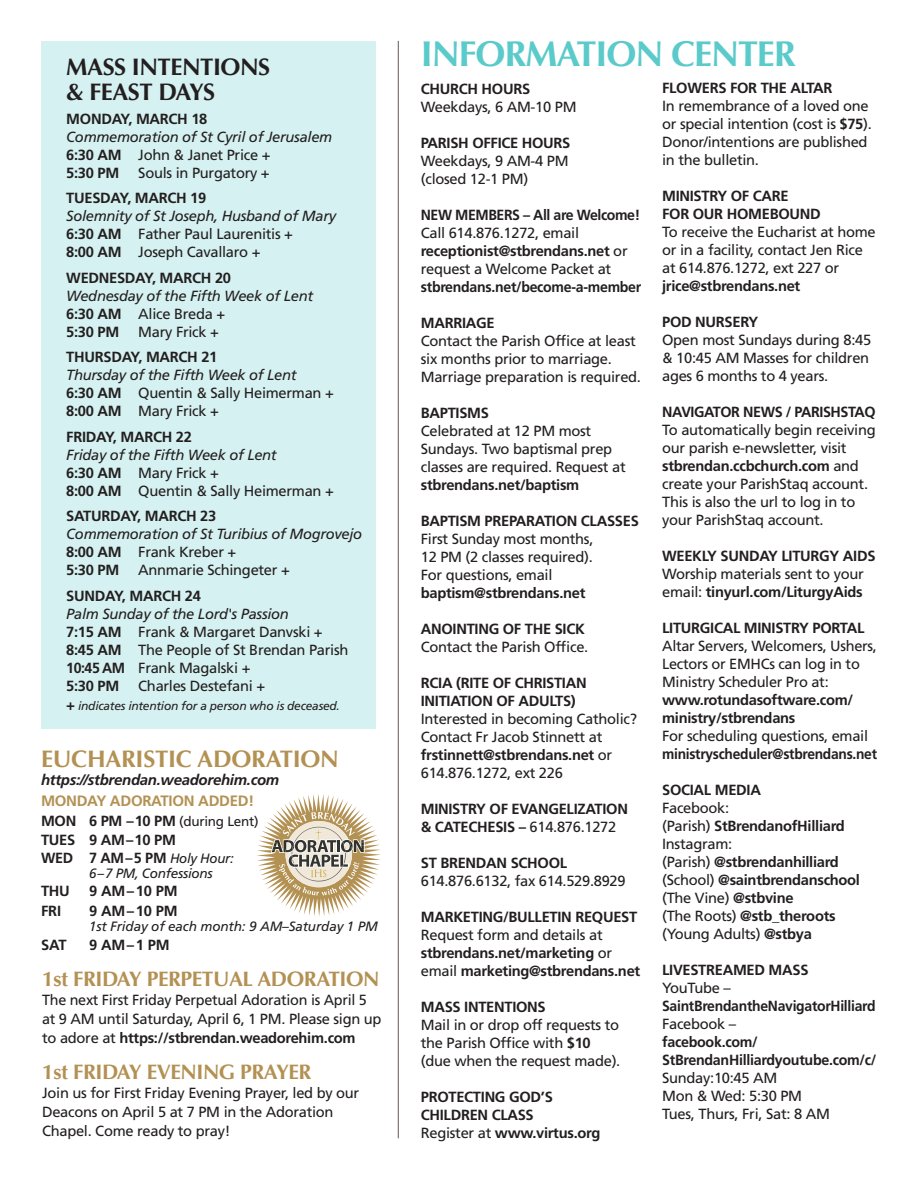
<style>
.page{position:relative;width:918px;height:1188px;background:#fff}
.page>*{position:absolute;margin:0;border:0;box-sizing:border-box;transform-origin:0 0}
.t1{font:700 36px "Optima";letter-spacing:-.03em;color:#5bcaca}
.t2{font:700 24px/25.5px "Optima";letter-spacing:-.02em;color:#231f20}
.t3{font:700 24px "Optima";letter-spacing:-.01em;color:#b39153}
.t4{font:700 21px "Optima";letter-spacing:-.02em;color:#b39153}
.t5{font:italic 700 15px/21px "Frutiger LT Std";letter-spacing:-.02em;color:#231f20}
.t6{font:14.7px/18px "Frutiger LT Std";letter-spacing:-.02em;color:#231f20}
.t7{font:700 14.7px/18px "Frutiger LT Std";letter-spacing:-.02em;color:#231f20}
.t8{font:italic 14.7px/18px "Frutiger LT Std";letter-spacing:-.02em;color:#231f20}
.t9{font:700 14.7px/18px "Frutiger LT Std";letter-spacing:-.02em;color:#231f20;scale:.96 1}
.t10{font:italic 13.5px "Frutiger LT Std";letter-spacing:-.01em;color:#231f20}
.t11{font:13.5px "Frutiger LT Std";letter-spacing:-.02em;color:#231f20}
.t12{font:italic 12px "Frutiger LT Std";letter-spacing:-.02em;color:#231f20}
.s1{font-weight:700;font-style:normal}
.s2{font-style:normal}
.s3{font-weight:700}
.s4{font-style:italic}
.s5{font-weight:400;font-style:italic}
.s6{font-weight:400}
.s7{font-weight:700;font-style:normal;font-size:15px}
.s8{font-style:normal;color:#b39153}
.s9{font-weight:700;font-size:14.7px}
.s10{font-weight:400;font-style:italic;font-size:13.5px}
</style>
<div class="page">
<hr style="left:398px;top:41px;width:1px;height:1097px;background:#655a56">
<div style="left:41px;top:41px;width:335px;height:688px;background:#d6f1f1"></div>
<svg style="left:257px;top:794px;width:124px;height:122px"></svg>
<p class="t2" style="left:66px;top:54px;width:205px">MASS INTENTIONS &amp; FEAST DAYS</p>
<p class="t8" style="left:66px;top:110px;width:268px"><span class="s1">MONDAY, MARCH 18<br></span>Commemoration of St Cyril of Jerusalem<br><span class="s1">6:30 AM</span> <span class="s2">John &amp; Janet Price +<br></span><span class="s1">5:30 PM</span></p>
<p class="t6" style="left:66px;top:160px;width:205px;line-height:25.5px;text-indent:72px">Souls in Purgatory +<br><span class="s3">TUESDAY, MARCH 19</span></p>
<p class="t6" style="left:66px;top:207px;width:271px"><span class="s4">Solemnity of St Joseph, Husband of Mary<br></span><span class="s3">6:30 AM</span> Father Paul Laurenitis +<br><span class="s3">8:00 AM</span> Joseph Cavallaro +</p>
<p class="t7" style="left:66px;top:269px;width:248px">WEDNESDAY, MARCH 20<br><span class="s5">Wednesday of the Fifth Week of Lent<br></span>6:30 AM <span class="s6">Alice Breda +<br></span>5:30 PM</p>
<p class="t7" style="left:66px;top:319px;width:154px;line-height:25.5px;text-align:right"><span class="s6">Mary Frick +<br></span>THURSDAY, MARCH 21</p>
<p class="t6" style="left:66px;top:366px;width:269px"><span class="s4">Thursday of the Fifth Week of Lent<br></span><span class="s3">6:30 AM</span> Quentin &amp; Sally Heimerman +<br><span class="s3">8:00 AM</span> Mary Frick +</p>
<p class="t6" style="left:66px;top:428px;width:269px"><span class="s3">FRIDAY, MARCH 22<br></span><span class="s4">Friday of the Fifth Week of Lent<br></span><span class="s3">6:30 AM</span> Mary Frick +<br><span class="s3">8:00 AM</span> Quentin &amp; Sally Heimerman +</p>
<p class="t8" style="left:66px;top:507px;width:297px"><span class="s1">SATURDAY, MARCH 23<br></span>Commemoration of St Turibius of Mogrovejo<br><span class="s1">8:00 AM</span> <span class="s2">Frank Kreber +<br></span><span class="s1">5:30 PM</span></p>
<p class="t6" style="left:66px;top:557px;width:225px;line-height:25.5px;text-indent:72px">Annmarie Schingeter +<br><span class="s3">SUNDAY, MARCH 24</span></p>
<p class="t6" style="left:66px;top:605px;width:284px"><span class="s4">Palm Sunday of the Lord's Passion<br></span><span class="s3">7:15 AM</span> Frank &amp; Margaret Danvski +<br><span class="s3">8:45 AM</span> The People of St Brendan Parish<br><span class="s3">10:45 AM</span> Frank Magalski +<br><span class="s3">5:30 PM</span></p>
<p class="t6" style="left:138px;top:677px;width:128px">Charles Destefani +</p>
<p class="t12" style="left:66px;top:699px;width:275px"><span class="s7">+</span> indicates intention for a person who is deceased.</p>
<p class="t3" style="left:41px;top:745px;width:299px">EUCHARISTIC ADORATION</p>
<p class="t5" style="left:41px;top:770px;width:240px">https://stbrendan.weadorehim.com<br><span class="s8">MONDAY ADORATION ADDED!</span></p>
<p class="t11" style="left:41px;top:813px;width:219px"><span class="s9">MON 6 PM – 10 PM</span> (during Lent)</p>
<p class="t7" style="left:41px;top:831px;width:194px">TUES 9 AM – 10 PM<br>WED 7 AM – 5 PM <span class="s10">Holy Hour:</span></p>
<p class="t10" style="left:89px;top:866px;width:125px">6 – 7 PM, Confessions</p>
<p class="t7" style="left:41px;top:882px;width:30px">THU</p>
<p class="t7" style="left:89px;top:882px;width:90px">9 AM – 10 PM</p>
<p class="t7" style="left:41px;top:902px;width:22px">FRI</p>
<p class="t7" style="left:89px;top:902px;width:90px">9 AM – 10 PM</p>
<p class="t10" style="left:89px;top:918px;width:291px">1st Friday of each month: 9 AM–Saturday 1 PM</p>
<p class="t7" style="left:41px;top:936px;width:27px">SAT</p>
<p class="t7" style="left:89px;top:936px;width:82px">9 AM – 1 PM</p>
<p class="t4" style="left:42px;top:967px;width:339px">1st FRIDAY PERPETUAL ADORATION</p>
<p class="t6" style="left:42px;top:991px;width:341px;line-height:19.2px">The next First Friday Perpetual Adoration is April 5 at 9 AM until Saturday, April 6, 1 PM. Please sign up to adore at <span class="s3">https://stbrendan.weadorehim.com</span></p>
<p class="t4" style="left:42px;top:1060px;width:271px">1st FRIDAY EVENING PRAYER</p>
<p class="t6" style="left:42px;top:1084px;width:319px;line-height:18.8px">Join us for First Friday Evening Prayer, led by our<br>Deacons on April 5 at 7 PM in the Adoration<br>Chapel. Come ready to pray!</p>
<p class="t1" style="left:421px;top:33px;width:377px">INFORMATION CENTER</p>
<p class="t6" style="left:421px;top:80px;width:157px"><span class="s3">CHURCH HOURS<br></span>Weekdays, 6 AM-10 PM</p>
<p class="t6" style="left:421px;top:134px;width:151px"><span class="s3">PARISH OFFICE HOURS<br></span>Weekdays, 9 AM-4 PM (closed 12-1 PM)</p>
<p class="t9" style="left:421px;top:206px;width:231px">NEW MEMBERS – All are Welcome!<br><span class="s6">Call 614.876.1272, email </span>receptionist@stbrendans.net <span class="s6">or request a Welcome Packet at </span>stbrendans.net/become-a-member</p>
<p class="t6" style="left:421px;top:314px;width:222px"><span class="s3">MARRIAGE<br></span>Contact the Parish Office at least six months prior to marriage.<br>Marriage preparation is required.</p>
<p class="t6" style="left:421px;top:404px;width:206px"><span class="s3">BAPTISMS<br></span>Celebrated at 12 PM most<br>Sundays. Two baptismal prep classes are required. Request at <span class="s3">stbrendans.net/baptism</span></p>
<p class="t6" style="left:421px;top:512px;width:220px"><span class="s3">BAPTISM PREPARATION CLASSES<br></span>First Sunday most months,<br>12 PM (2 classes required).<br>For questions, email <span class="s3">baptism@stbrendans.net</span></p>
<p class="t6" style="left:421px;top:620px;width:169px"><span class="s3">ANOINTING OF THE SICK<br></span>Contact the Parish Office.</p>
<p class="t6" style="left:421px;top:674px;width:218px"><span class="s3">RCIA (RITE OF CHRISTIAN<br>INITIATION OF ADULTS)<br></span>Interested in becoming Catholic?<br>Contact Fr Jacob Stinnett at <span class="s3">frstinnett@stbrendans.net</span> or<br>614.876.1272, ext 226</p>
<p class="t7" style="left:421px;top:800px;width:209px">MINISTRY OF EVANGELIZATION &amp; CATECHESIS – <span class="s6">614.876.1272</span></p>
<p class="t6" style="left:421px;top:854px;width:206px"><span class="s3">ST BRENDAN SCHOOL<br></span>614.876.6132, fax 614.529.8929</p>
<p class="t7" style="left:421px;top:908px;width:221px">MARKETING/BULLETIN REQUEST<br><span class="s6">Request form and details at </span>stbrendans.net/marketing <span class="s6">or email</span> marketing@stbrendans.net</p>
<p class="t6" style="left:421px;top:998px;width:201px"><span class="s3">MASS INTENTIONS<br></span>Mail in or drop off requests to the Parish Office with <span class="s3">$10 </span>(due when the request made).</p>
<p class="t7" style="left:421px;top:1088px;width:181px">PROTECTING GOD’S<br>CHILDREN CLASS<br><span class="s6">Register at</span> www.virtus.org</p>
<p class="t6" style="left:662px;top:79px;width:211px"><span class="s3">FLOWERS FOR THE ALTAR<br></span>In remembrance of a loved one or special intention (cost is <span class="s3">$75</span>).<br>Donor/intentions are published in the bulletin.</p>
<p class="t6" style="left:662px;top:187px;width:215px"><span class="s3">MINISTRY OF CARE<br>FOR OUR HOMEBOUND<br></span>To receive the Eucharist at home or in a facility, contact Jen Rice at 614.876.1272, ext 227 or <span class="s3">jrice@stbrendans.net</span></p>
<p class="t6" style="left:662px;top:313px;width:211px"><span class="s3">POD NURSERY<br></span>Open most Sundays during 8:45 &amp; 10:45 AM Masses for children ages 6 months to 4 years.</p>
<p class="t6" style="left:662px;top:403px;width:215px"><span class="s3">NAVIGATOR NEWS / PARISHSTAQ<br></span>To automatically begin receiving our parish e-newsletter, visit <span class="s3">stbrendan.ccbchurch.com</span> and create your ParishStaq account.<br>This is also the url to log in to your ParishStaq account.</p>
<p class="t7" style="left:662px;top:547px;width:215px">WEEKLY SUNDAY LITURGY AIDS<br><span class="s6">Worship materials sent to your email:</span> tinyurl.com/LiturgyAids</p>
<p class="t6" style="left:662px;top:619px;width:216px"><span class="s3">LITURGICAL MINISTRY PORTAL<br></span>Altar Servers, Welcomers, Ushers,<br>Lectors or EMHCs can log in to<br>Ministry Scheduler Pro at: <span class="s3">www.rotundasoftware.com/ ministry/stbrendans<br></span>For scheduling questions, email <span class="s3">ministryscheduler@stbrendans.net</span></p>
<p class="t7" style="left:662px;top:781px;width:199px">SOCIAL MEDIA<br><span class="s6">Facebook:<br>(Parish)</span> StBrendanofHilliard<br><span class="s6">Instagram:<br>(Parish)</span> @stbrendanhilliard <span class="s6">(School)</span> @saintbrendanschool <span class="s6">(The Vine)</span> @stbvine<br><span class="s6">(The Roots)</span> @stb_theroots <span class="s6">(Young Adults)</span> @stbya</p>
<p class="t7" style="left:662px;top:961px;width:216px">LIVESTREAMED MASS<br><span class="s6">YouTube –<br></span>SaintBrendantheNavigatorHilliard<br><span class="s6">Facebook –<br></span>facebook.com/<br>StBrendanHilliardyoutube.com/c/<br><span class="s6">Sunday:10:45 AM<br>Mon &amp; Wed: 5:30 PM<br>Tues, Thurs, Fri, Sat: 8 AM</span></p>
</div>
